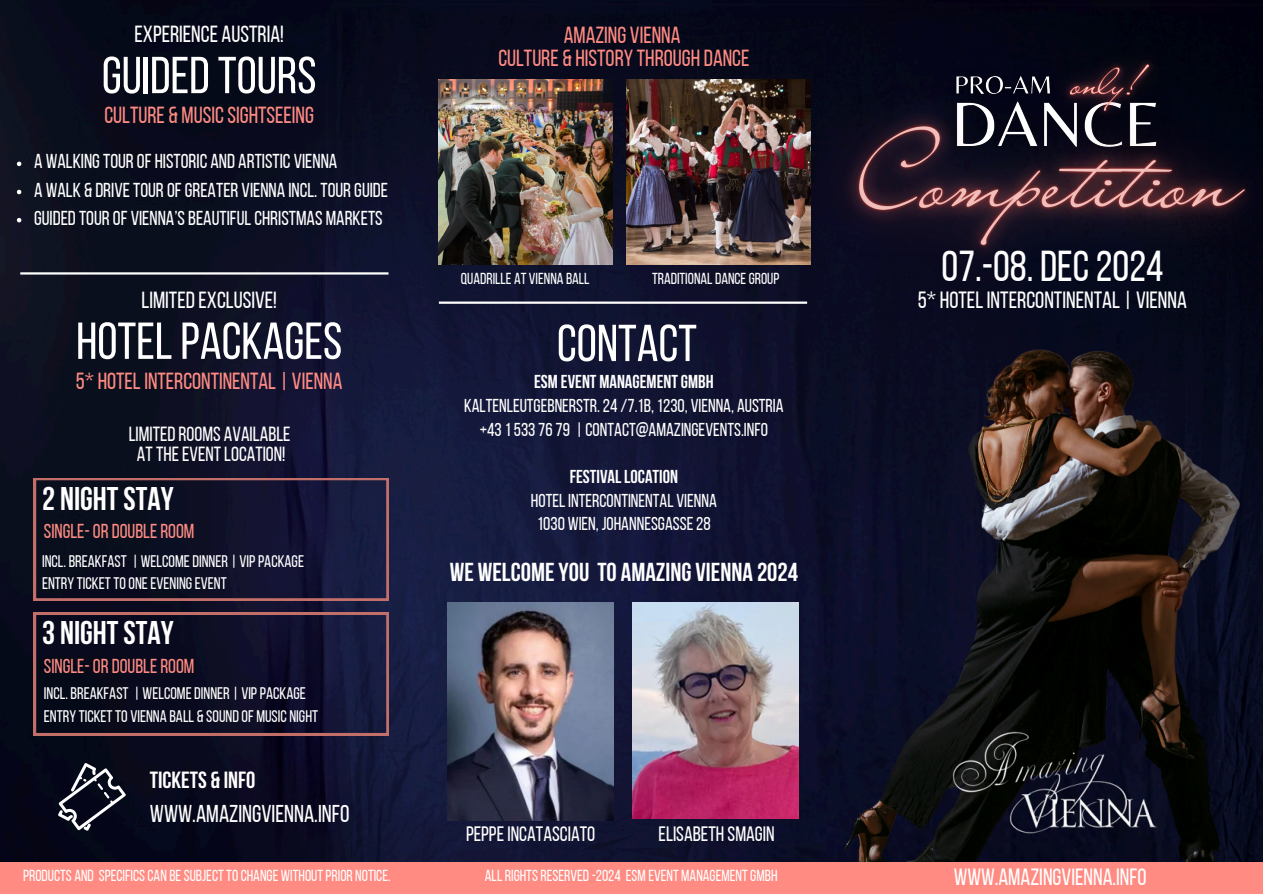
<style>
.page{position:relative;width:1263px;height:894px;background:#fff}
.page>*{position:absolute;margin:0;border:0;box-sizing:border-box;transform-origin:0 0}
.t1{font:51.9px "Bebas Neue";color:#fff}
.t2{font:43.05px "Bebas Neue";color:#fff}
.t3{font:700 32.7px "Bebas Neue";color:#fff}
.t4{font:700 25.95px "Bebas Neue";color:#fff}
.t5{font:24.3px "Bebas Neue";color:#fff}
.t6{font:23.4px "Bebas Neue";color:#fff}
.t7{font:23.25px "Bebas Neue";color:#ff8b82}
.t8{font:23.25px "Bebas Neue";color:#fff}
.t9{font:700 23.25px "Bebas Neue";color:#fff}
.t10{font:20.85px "Bebas Neue";color:#fff}
.t11{font:20.4px "Bebas Neue";color:#fff}
.t12{font:20.1px "Bebas Neue";color:#fff}
.t13{font:20.1px "Bebas Neue";color:#ff8b82}
.t14{font:18.6px "Bebas Neue";color:#fff}
.t15{font:700 18.6px "Bebas Neue";color:#fff}
.t16{font:16.8px "Bebas Neue";color:#fff}
.t17{font:15.9px "Bebas Neue";color:#fff}
</style>
<div class="page">
<img style="left:0;top:0;width:1263px;height:861px">
<img style="left:842px;top:356px;width:402px;height:505px">
<div style="left:0;top:861px;width:1263px;height:32px;background:#ff8b82"></div>
<img style="left:944px;top:727px;width:226px;height:110px">
<svg style="left:58px;top:762px;width:68px;height:68px;background:#323342"></svg>
<svg style="left:34px;top:478px;width:354px;height:122px;background:#17162d"></svg>
<svg style="left:34px;top:612px;width:354px;height:123px;background:#161329"></svg>
<svg style="left:17px;top:161px;width:4px;height:5px"></svg>
<svg style="left:17px;top:190px;width:4px;height:4px"></svg>
<svg style="left:17px;top:218px;width:4px;height:4px"></svg>
<hr style="left:20px;top:272px;width:368px;height:2px;background:#fff">
<img style="left:448px;top:602px;width:165px;height:217px">
<img style="left:633px;top:602px;width:165px;height:216px">
<hr style="left:439px;top:301px;width:368px;height:3px;background:#fff">
<img style="left:439px;top:80px;width:173px;height:184px">
<img style="left:626px;top:80px;width:131px;height:184px">
<img style="left:757px;top:3px;width:506px;height:353px">
<img style="left:1028px;top:12px;width:162px;height:143px">
<p class="t8" style="left:135px;top:25px;width:151px">EXPERIENCE AUSTRIA!</p>
<h5 class="t1" style="left:102px;top:54px;width:216px">GUIDEDTOURS</h5>
<p class="t7" style="left:104px;top:106px;width:211px">CULTURE &amp; MUSICSIGHTSEEING</p>
<p class="t12" style="left:34px;top:153px;width:305px">A WALKINGTOUROF HISTORIC AND ARTISTIC VIENNA</p>
<p class="t12" style="left:34px;top:181px;width:355px">A WALK &amp; DRIVETOUROFGREATER VIENNA INCL. TOURGUIDE</p>
<p class="t12" style="left:34px;top:209px;width:350px">GUIDEDTOUROF VIENNA’SBEAUTIFULCHRISTMAS MARKETS</p>
<p class="t8" style="left:142px;top:290px;width:137px">LIMITEDEXCLUSIVE!</p>
<p class="t1" style="left:76px;top:320px;width:268px">HOTELPACKAGES</p>
<p class="t7" style="left:76px;top:371px;width:268px">5* HOTELINTERCONTINENTAL| VIENNA</p>
<p class="t11" style="left:129px;top:426px;width:163px">LIMITEDROOMS AVAILABLE</p>
<p class="t11" style="left:137px;top:446px;width:150px">ATTHEEVENTLOCATION!</p>
<h3 class="t3" style="left:42px;top:485px;width:133px">2 NIGHTSTAY</h3>
<p class="t13" style="left:44px;top:523px;width:152px">SINGLE-ORDOUBLEROOM</p>
<p class="t16" style="left:42px;top:554px;width:263px">INCL. BREAKFAST | WELCOMEDINNER| VIPPACKAGE</p>
<p class="t16" style="left:42px;top:576px;width:186px">ENTRY TICKETTOONEEVENINGEVENT</p>
<p class="t3" style="left:42px;top:619px;width:133px">3 NIGHTSTAY</p>
<p class="t13" style="left:44px;top:657px;width:152px">SINGLE-ORDOUBLEROOM</p>
<p class="t16" style="left:44px;top:686px;width:263px">INCL. BREAKFAST | WELCOMEDINNER| VIPPACKAGE</p>
<p class="t16" style="left:44px;top:709px;width:276px">ENTRY TICKETTO VIENNA BALL &amp; SOUNDOF MUSIC NIGHT</p>
<p class="t9" style="left:150px;top:770px;width:107px">TICKETS &amp; INFO</p>
<p class="t5" style="left:150px;top:803px;width:201px">WWW.AMAZINGVIENNA.INFO</p>
<p class="t7" style="left:564px;top:25px;width:118px">AMAZING VIENNA</p>
<p class="t7" style="left:498px;top:48px;width:253px">CULTURE &amp; HISTORY THROUGH DANCE</p>
<p class="t17" style="left:461px;top:272px;width:130px">QUADRILLE AT VIENNA BALL</p>
<p class="t17" style="left:652px;top:272px;width:129px">TRADITIONALDANCEGROUP</p>
<p class="t1" style="left:557px;top:322px;width:141px">CONTACT</p>
<p class="t15" style="left:534px;top:374px;width:181px">ESM EVENT MANAGEMENTGMBH</p>
<p class="t14" style="left:464px;top:398px;width:321px">KALTENLEUTGEBNERSTR. 24 /7.1B, 1230, VIENNA, AUSTRIA</p>
<p class="t14" style="left:480px;top:421px;width:290px">+4315337679 |CONTACT@AMAZINGEVENTS.INFO</p>
<p class="t15" style="left:570px;top:469px;width:110px">FESTIVALLOCATION</p>
<h5 class="t14" style="left:531px;top:492px;width:188px">HOTELINTERCONTINENTAL VIENNA</h5>
<p class="t14" style="left:537px;top:516px;width:175px">1030 WIEN, JOHANNESGASSE28</p>
<p class="t4" style="left:450px;top:561px;width:350px">WE WELCOMEYOU TO AMAZING VIENNA 2024</p>
<p class="t10" style="left:466px;top:824px;width:131px">PEPPEINCATASCIATO</p>
<p class="t10" style="left:658px;top:824px;width:118px">ELISABETH SMAGIN</p>
<p class="t17" style="left:23px;top:868px;width:369px">PRODUCTS AND SPECIFICSCAN BESUBJECTTOCHANGE WITHOUTPRIOR NOTICE.</p>
<p class="t17" style="left:485px;top:869px;width:294px">ALLRIGHTSRESERVED-2024 ESM EVENT MANAGEMENTGMBH</p>
<p class="t2" style="left:942px;top:249px;width:223px">07.-08. DEC2024</p>
<p class="t6" style="left:918px;top:290px;width:271px">5* HOTELINTERCONTINENTAL| VIENNA</p>
<p class="t6" style="left:954px;top:866px;width:194px">WWW.AMAZINGVIENNA.INFO</p>
</div>
